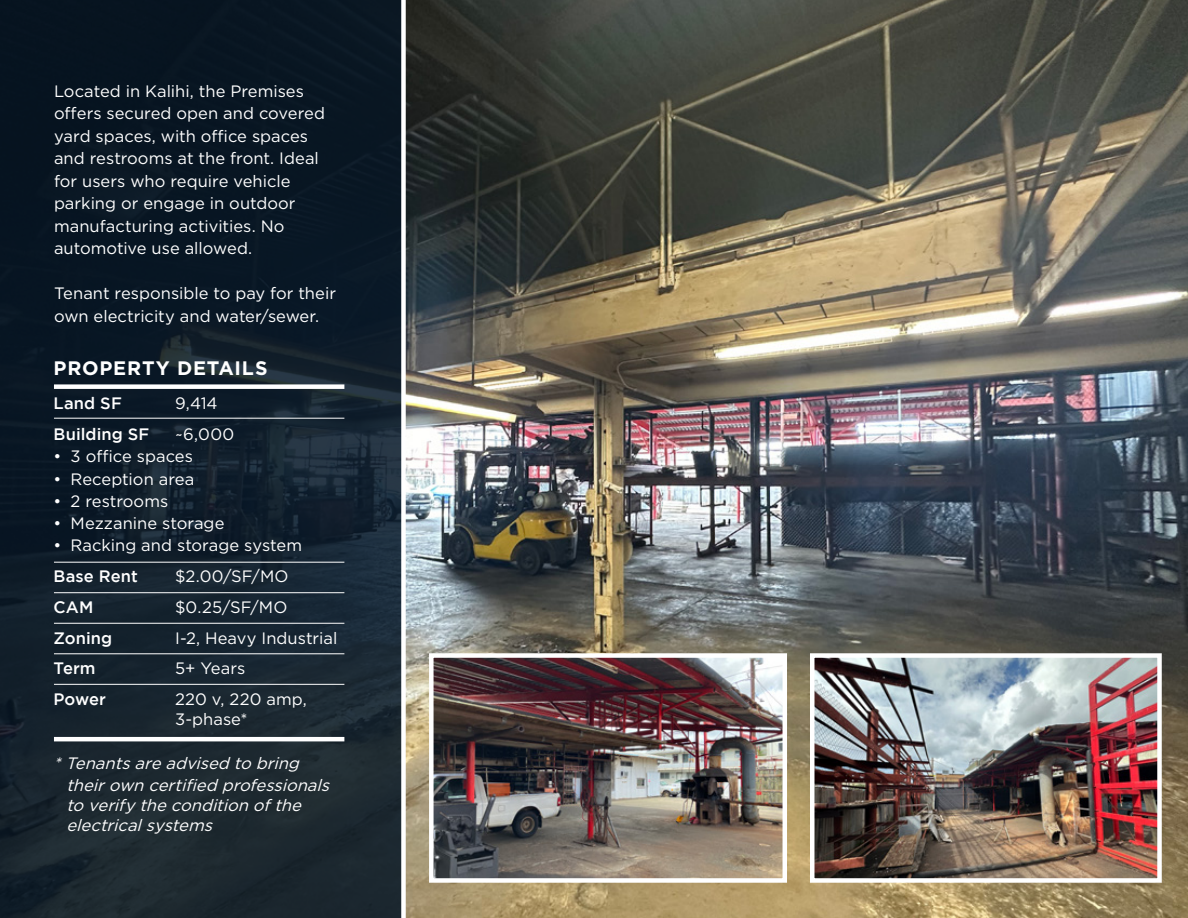
<style>
.page{position:relative;width:1188px;height:918px;background:#fff}
.page>*{position:absolute;margin:0;border:0;box-sizing:border-box;transform-origin:0 0}
.t1{font:700 19.5px "Gotham";letter-spacing:.04em;color:#fff}
.t2{font:16.5px/22.5px "Gotham";color:#fff}
.t3{font:italic 16.5px/22.5px "Gotham";color:#fff}
.t4{font:500 16.5px "Gotham";letter-spacing:.005em;color:#fff}
</style>
<div class="page">
<img style="left:406px;top:0;width:782px;height:918px">
<svg style="left:0;top:0;width:401px;height:918px;background:#111e2a"></svg>
<img style="left:815px;top:658px;width:342px;height:220px">
<div style="left:810px;top:653px;width:352px;height:230px;border:4px solid #fff"></div>
<img style="left:434px;top:658px;width:348px;height:220px">
<div style="left:429px;top:653px;width:358px;height:230px;border:4px solid #fff"></div>
<div style="left:54px;top:384px;width:290px;height:5px;background:#fff"></div>
<hr style="left:54px;top:418px;width:290px;height:1px;background:#fff">
<hr style="left:54px;top:562px;width:290px;height:1px;background:#fff">
<hr style="left:54px;top:592px;width:290px;height:1px;background:#fff">
<hr style="left:54px;top:623px;width:290px;height:1px;background:#fff">
<hr style="left:54px;top:653px;width:290px;height:1px;background:#fff">
<hr style="left:54px;top:684px;width:290px;height:1px;background:#fff">
<hr style="left:54px;top:737px;width:290px;height:4px;background:#fff">
<p class="t2" style="left:54px;top:79px;width:273px">Located in Kalihi, the Premises offers secured open and covered yard spaces, with office spaces and restrooms at the front. Ideal for users who require vehicle parking or engage in outdoor manufacturing activities. No automotive use allowed.</p>
<p class="t2" style="left:54px;top:282px;width:284px">Tenant responsible to pay for their own electricity and water/sewer.</p>
<p class="t1" style="left:54px;top:355px;width:215px">PROPERTY DETAILS</p>
<p class="t4" style="left:54px;top:394px;width:70px">Land SF</p>
<p class="t2" style="left:175px;top:392px;width:44px">9,414</p>
<p class="t4" style="left:54px;top:425px;width:97px">Building SF</p>
<p class="t2" style="left:175px;top:423px;width:61px">~6,000</p>
<p class="t2" style="left:54px;top:445px;width:141px">• 3 office spaces</p>
<p class="t2" style="left:54px;top:467px;width:142px">• Reception area</p>
<p class="t2" style="left:54px;top:489px;width:116px">• 2 restrooms</p>
<p class="t2" style="left:54px;top:512px;width:172px">• Mezzanine storage</p>
<p class="t2" style="left:54px;top:534px;width:250px">• Racking and storage system</p>
<p class="t4" style="left:54px;top:567px;width:86px">Base Rent</p>
<p class="t2" style="left:175px;top:565px;width:115px">$2.00/SF/MO</p>
<p class="t4" style="left:54px;top:598px;width:41px">CAM</p>
<p class="t2" style="left:175px;top:595px;width:114px">$0.25/SF/MO</p>
<p class="t4" style="left:54px;top:628px;width:60px">Zoning</p>
<p class="t2" style="left:175px;top:626px;width:164px">I-2, Heavy Industrial</p>
<p class="t4" style="left:54px;top:659px;width:43px">Term</p>
<p class="t2" style="left:175px;top:657px;width:72px">5+ Years</p>
<p class="t4" style="left:54px;top:690px;width:54px">Power</p>
<p class="t2" style="left:175px;top:689px;width:133px;line-height:19.8px">220 v, 220 amp,<br>3-phase*</p>
<p class="t3" style="left:66px;top:751px;width:270px;text-indent:-13px">*Tenantsareadvised to bring theirowncertified professionals</p>
<p class="t3" style="left:66px;top:795px;width:242px;line-height:19.8px">to verifytheconditionofthe electricalsystems</p>
</div>
